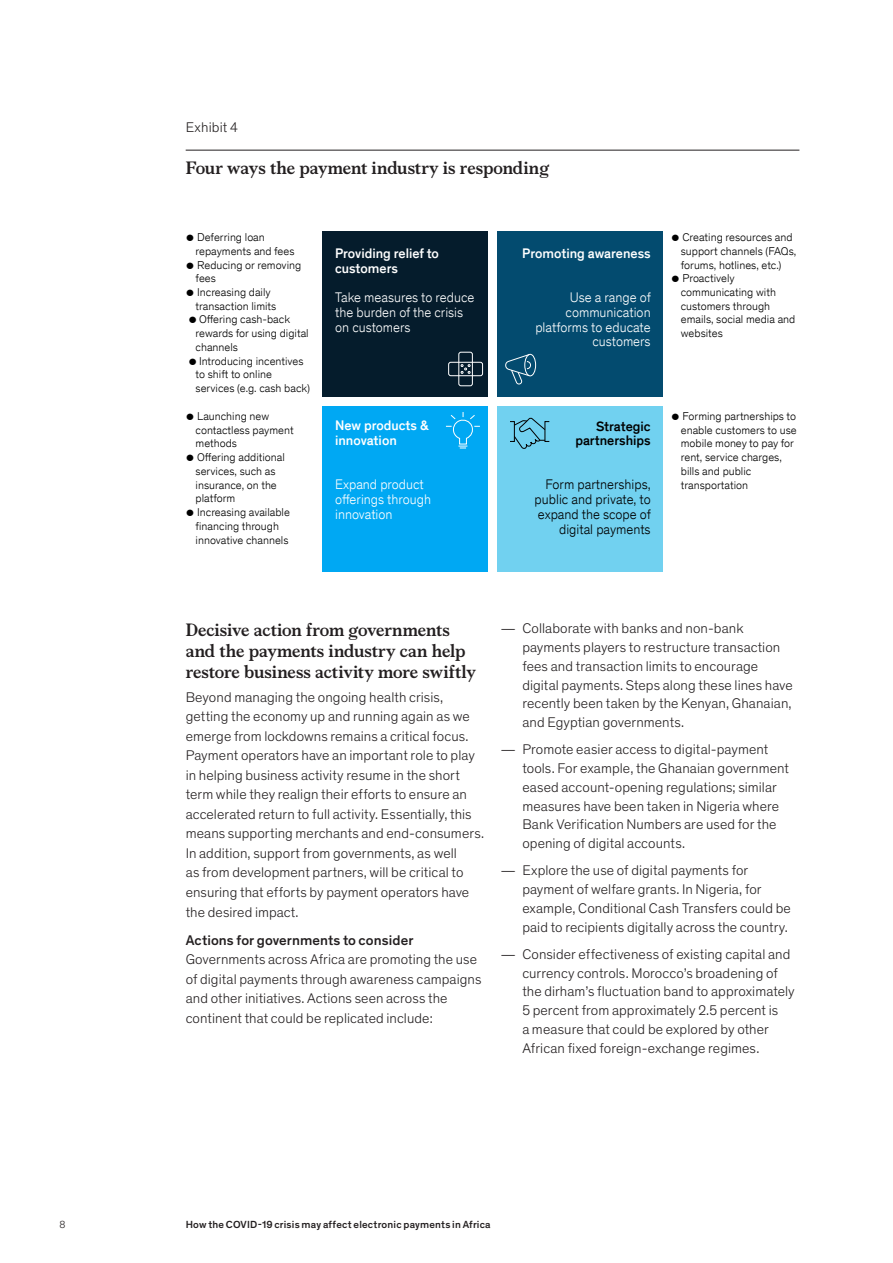
<style>
.page{position:relative;width:893px;height:1263px;background:#fff}
.page>*{position:absolute;margin:0;border:0;box-sizing:border-box;transform-origin:0 0}
.Body_heading___Level{font:700 18px/21px "Bower";letter-spacing:-.01em;color:#231f20}
.Exhibit_heading___Wi{font:700 18px "Bower";letter-spacing:-.005em;color:#231f20}
.Bullet___Level_1{font:300 14.25px/18.8px "Theinhardt Pan";letter-spacing:.005em;color:#231f20}
.Body_text{font:300 14.25px/19.5px "Theinhardt Pan";letter-spacing:.005em;color:#231f20}
.Body_heading_-_Level{font:500 14.25px "Theinhardt Pan";letter-spacing:.005em;color:#231f20}
.Exhibit_number{font:300 14.25px "Theinhardt Pan";letter-spacing:.01em;color:#231f20}
.t1{font:300 13.95px/14.7px "Theinhardt Pan TT";color:#fff;scale:.96 1}
.t2{font:300 13.95px/14.7px "Theinhardt Pan TT";color:#000;text-align:right;scale:.96 1}
.t3{font:500 13.95px/14.7px "Theinhardt Pan TT";color:#fff;scale:.96 1}
.t4{font:500 13.95px/14.7px "Theinhardt Pan TT";color:#000;text-align:right;scale:.96 1}
.t5{font:300 11.4px/13.8px "Theinhardt Pan TT";color:#000}
.t6{font:500 10.5px "Theinhardt Pan";letter-spacing:.015em;color:#231f20}
.t7{font:300 10.5px "Theinhardt Pan";color:#231f20}
.s1{font-family:"Myriad Pro";font-weight:400}
</style>
<div class="page">
<div style="left:323px;top:407px;width:165px;height:165px;background:#00a8f3"></div>
<div style="left:323px;top:231px;width:165px;height:165px;background:#051c2c"></div>
<div style="left:498px;top:407px;width:165px;height:165px;background:#71d1f0"></div>
<div style="left:498px;top:231px;width:165px;height:165px;background:#034b6f"></div>
<div style="left:524px;top:354px;width:12px;height:22px;border:1px solid #fff;border-radius:50%"></div>
<svg style="left:506px;top:354px;width:25px;height:31px"></svg>
<svg style="left:513px;top:418px;width:33px;height:31px"></svg>
<svg style="left:461px;top:364px;width:9px;height:10px"></svg>
<div style="left:458px;top:352px;width:15px;height:34px;border:1px solid #fff;border-radius:2px"></div>
<div style="left:448px;top:362px;width:35px;height:14px;border:1px solid #fff;border-radius:2px"></div>
<svg style="left:446px;top:412px;width:34px;height:37px"></svg>
<hr style="left:186px;top:150px;width:613px;height:1px;background:#231f20">
<p class="Exhibit_number" style="left:186px;top:118px;width:54px">Exhibit 4</p>
<p class="Exhibit_heading___Wi" style="left:186px;top:154px;width:365px">Four ways the payment industry is responding</p>
<p class="t5" style="left:196px;top:230px;width:100px;text-indent:-9px">● Deferring loan repayments and fees</p>
<p class="t5" style="left:196px;top:257px;width:107px;text-indent:-9px">● Reducing or removing fees</p>
<p class="t5" style="left:196px;top:285px;width:82px;text-indent:-9px">● Increasing daily transaction limits</p>
<p class="t5" style="left:196px;top:312px;width:115px;text-indent:-6px">● Offering cash-back rewards for using digital channels</p>
<p class="t5" style="left:196px;top:353px;width:116px;text-indent:-6px">● Introducing incentives to shift to online services (e.g. cash back)</p>
<p class="t5" style="left:196px;top:409px;width:100px;text-indent:-9px">● Launching new contactless payment methods</p>
<p class="t5" style="left:196px;top:450px;width:91px;text-indent:-9px">● Offering additional services, such as insurance, on the platform</p>
<p class="t5" style="left:196px;top:505px;width:96px;text-indent:-9px">● Increasing available financing through innovative channels</p>
<p class="t3" style="left:335px;top:245px;width:110px">Providing relief to customers</p>
<p class="t1" style="left:335px;top:290px;width:147px">Take measures to reduce the burden of the crisis on customers</p>
<p class="t3" style="left:335px;top:417px;width:99px">New products &amp; innovation</p>
<p class="t1" style="left:335px;top:477px;width:101px">Expand product offerings through innovation</p>
<p class="t3" style="left:522px;top:245px;width:135px">Promoting awareness</p>
<p class="t1" style="left:535px;top:290px;width:122px;text-align:right">Use a range of communication platforms to educate customers</p>
<p class="t5" style="left:681px;top:230px;width:117px;text-indent:-9px">● Creating resources and support channels (FAQs, forums, hotlines, etc.)</p>
<p class="t5" style="left:681px;top:271px;width:116px;text-indent:-9px">● Proactively communicating with customers through emails, social media and websites</p>
<p class="t4" style="left:575px;top:417px;width:80px">Strategic partnerships</p>
<p class="t2" style="left:535px;top:477px;width:123px">Form partnerships, public and private, to expand the scope of digital payments</p>
<p class="t5" style="left:681px;top:409px;width:117px;text-indent:-9px">● Forming partnerships to enable customers to use mobile money to pay for rent, service charges, bills and public transportation</p>
<h3 class="Body_heading___Level" style="left:186px;top:618px;width:292px">Decisive action from governments and the payments industry can help restore business activity more swiftly</h3>
<p class="Body_text" style="left:186px;top:687px;width:300px">Beyond managing the ongoing health crisis, getting the economy up and running again as we emerge from lockdowns remains a critical focus.<br>Payment operators have an important role to play in helping business activity resume in the short term while they realign their efforts to ensure an accelerated return to full activity. Essentially, this means supporting merchants and end-consumers.<br>In addition, support from governments, as well<br>as from development partners, will be critical to ensuring that efforts by payment operators have the desired impact.</p>
<p class="Body_heading_-_Level" style="left:186px;top:929px;width:229px">Actions for governments to consider</p>
<p class="Body_text" style="left:186px;top:949px;width:297px">Governments across Africa are promoting the use of digital payments through awareness campaigns and other initiatives. Actions seen across the continent that could be replicated include:</p>
<p class="Bullet___Level_1" style="left:522px;top:618px;width:272px;text-indent:-21px"><span class="s1">—</span> Collaborate with banks and non-bank payments players to restructure transaction fees and transaction limits to encourage digital payments. Steps along these lines have recently been taken by the Kenyan, Ghanaian, and Egyptian governments.</p>
<p class="Bullet___Level_1" style="left:522px;top:739px;width:268px;text-indent:-21px"><span class="s1">—</span> Promote easier access to digital-payment tools. For example, the Ghanaian government eased account-opening regulations; similar measures have been taken in Nigeria where Bank Verification Numbers are used for the opening of digital accounts.</p>
<p class="Bullet___Level_1" style="left:522px;top:860px;width:270px;text-indent:-21px"><span class="s1">—</span> Explore the use of digital payments for payment of welfare grants. In Nigeria, for example, Conditional Cash Transfers could be paid to recipients digitally across the country.</p>
<p class="Bullet___Level_1" style="left:522px;top:944px;width:274px;text-indent:-21px"><span class="s1">—</span> Consider effectiveness of existing capital and currency controls. Morocco’s broadening of the dirham’s fluctuation band to approximately 5 percent from approximately 2.5 percent is<br>a measure that could be explored by other African fixed foreign-exchange regimes.</p>
<p class="t7" style="left:60px;top:1217px;width:8px">8</p>
<p class="t6" style="left:186px;top:1217px;width:306px">How the COVID-19 crisis may affect electronic payments in Africa</p>
</div>
